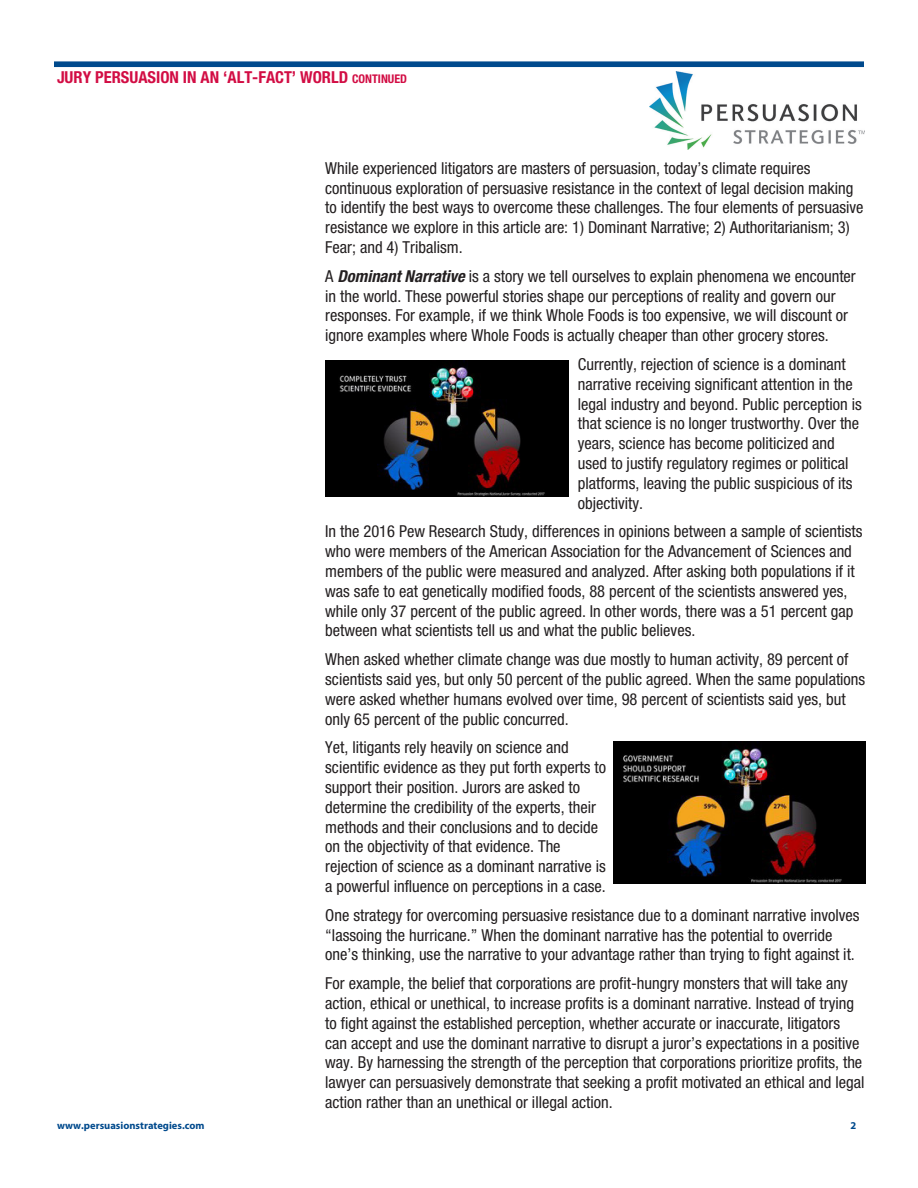
<style>
.page{position:relative;width:918px;height:1188px;background:#fff}
.page>*{position:absolute;margin:0;border:0;box-sizing:border-box;transform-origin:0 0}
.t1{font:condensed 16.5px/19.8px "Helvetica Neue LT Std";color:#231f20}
.t2{font:700 condensed 16.5px "Helvetica Neue LT Std";color:#d20d44}
.t3{font:700 10.5px "Myriad Pro";color:#004a8d}
.s1{font-size:12px}
.s2{font-weight:700;font-style:italic}
</style>
<div class="page">
<div style="left:54px;top:61px;width:810px;height:6px;background:#004a8d"></div>
<img style="left:650px;top:72px;width:214px;height:78px">
<img style="left:325px;top:360px;width:243px;height:137px">
<img style="left:614px;top:742px;width:252px;height:142px">
<p class="t2" style="left:57px;top:67px;width:352px">JURY PERSUASION IN AN ‘ALT-FACT’ WORLD <span class="s1">CONTINUED</span></p>
<p class="t1" style="left:325px;top:158px;width:540px">While experienced litigators are masters of persuasion, today’s climate requires continuous exploration of persuasive resistance in the context of legal decision making to identify the best ways to overcome these challenges. The four elements of persuasive resistance we explore in this article are: 1) Dominant Narrative; 2) Authoritarianism; 3)<br>Fear; and 4) Tribalism.</p>
<p class="t1" style="left:325px;top:266px;width:532px">A <span class="s2">Dominant Narrative</span> is a story we tell ourselves to explain phenomena we encounter in the world. These powerful stories shape our perceptions of reality and govern our responses. For example, if we think Whole Foods is too expensive, we will discount or ignore examples where Whole Foods is actually cheaper than other grocery stores.</p>
<p class="t1" style="left:578px;top:354px;width:285px">Currently, rejection of science is a dominant narrative receiving significant attention in the legal industry and beyond. Public perception is that science is no longer trustworthy. Over the years, science has become politicized and used to justify regulatory regimes or political platforms, leaving the public suspicious of its objectivity.</p>
<p class="t1" style="left:325px;top:522px;width:539px">In the 2016 Pew Research Study, differences in opinions between a sample of scientists who were members of the American Association for the Advancement of Sciences and members of the public were measured and analyzed. After asking both populations if it was safe to eat genetically modified foods, 88 percent of the scientists answered yes, while only 37 percent of the public agreed. In other words, there was a 51 percent gap between what scientists tell us and what the public believes.</p>
<p class="t1" style="left:325px;top:649px;width:542px">When asked whether climate change was due mostly to human activity, 89 percent of scientists said yes, but only 50 percent of the public agreed. When the same populations were asked whether humans evolved over time, 98 percent of scientists said yes, but only 65 percent of the public concurred.</p>
<p class="t1" style="left:325px;top:738px;width:282px">Yet, litigants rely heavily on science and scientific evidence as they put forth experts to support their position. Jurors are asked to determine the credibility of the experts, their methods and their conclusions and to decide on the objectivity of that evidence. The rejection of science as a dominant narrative is a powerful influence on perceptions in a case.</p>
<p class="t1" style="left:325px;top:905px;width:536px">One strategy for overcoming persuasive resistance due to a dominant narrative involves “lassoing the hurricane.” When the dominant narrative has the potential to override one’s thinking, use the narrative to your advantage rather than trying to fight against it.</p>
<p class="t1" style="left:325px;top:973px;width:541px">For example, the belief that corporations are profit-hungry monsters that will take any action, ethical or unethical, to increase profits is a dominant narrative. Instead of trying to fight against the established perception, whether accurate or inaccurate, litigators can accept and use the dominant narrative to disrupt a juror’s expectations in a positive way. By harnessing the strength of the perception that corporations prioritize profits, the lawyer can persuasively demonstrate that seeking a profit motivated an ethical and legal action rather than an unethical or illegal action.</p>
<p class="t3" style="left:57px;top:1119px;width:149px">www.persuasionstrategies.com</p>
<p class="t3" style="left:851px;top:1119px;width:7px">2</p>
</div>
